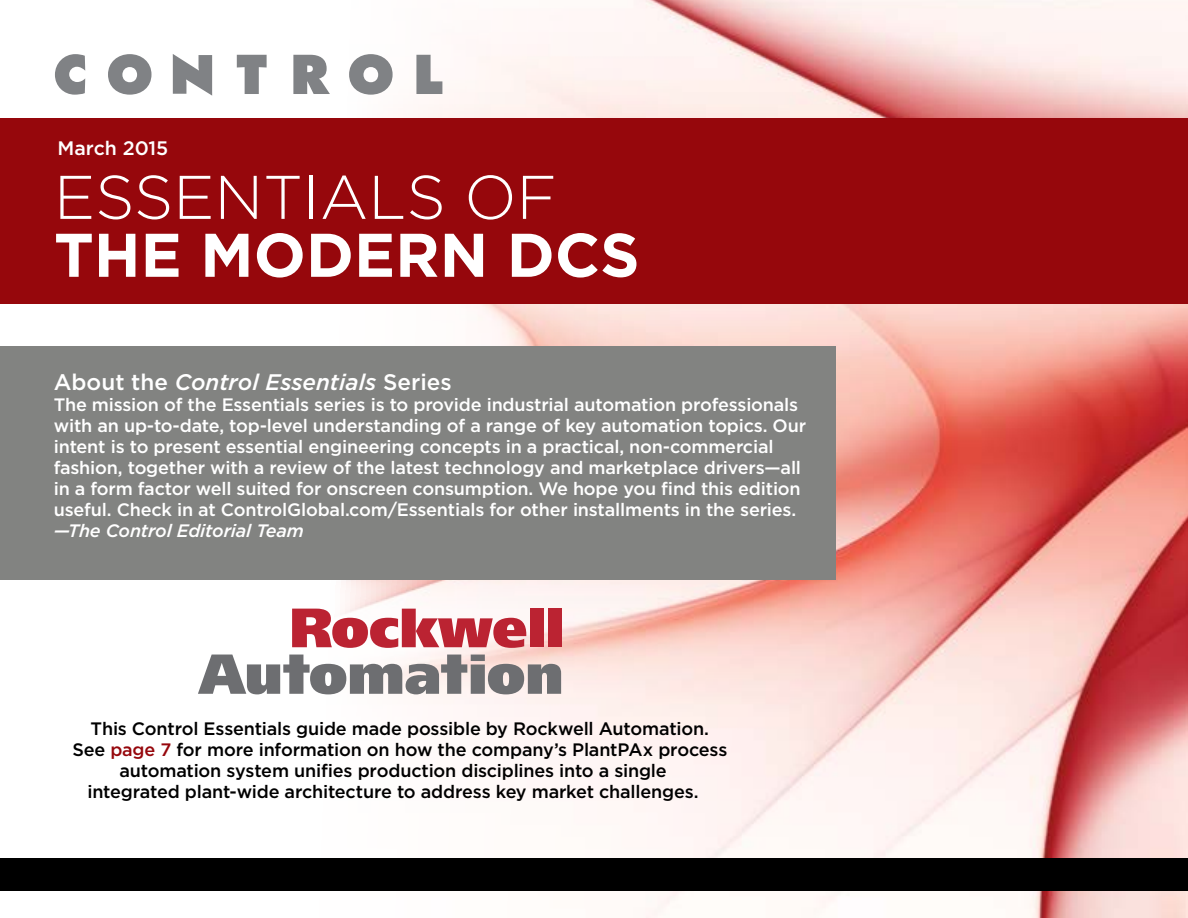
<style>
.page{position:relative;width:1188px;height:918px;background:#fff}
.page>*{position:absolute;margin:0;border:0;box-sizing:border-box;transform-origin:0 0}
.t1{font:300 61.5px "Gotham";color:#fff}
.t2{font:700 61.5px "Gotham";color:#fff}
.t3{font:italic 500 22.5px "Gotham";color:#fff}
.t4{font:500 19.5px "Gotham";letter-spacing:-.005em;color:#fff}
.t5{font:500 18px/21px "Gotham";letter-spacing:-.01em;color:#fff}
.t6{font:500 18px "Gotham";letter-spacing:-.01em;color:#000}
.t7{font:italic 500 18px "Gotham";letter-spacing:-.01em;color:#fff}
.s1{font-style:normal}
.s2{color:#96070c}
</style>
<div class="page">
<img style="left:0;top:0;width:1188px;height:918px">
<svg style="left:55px;top:54px;width:30px;height:41px"></svg>
<svg style="left:108px;top:54px;width:44px;height:41px"></svg>
<svg style="left:237px;top:55px;width:30px;height:39px"></svg>
<svg style="left:293px;top:55px;width:37px;height:39px"></svg>
<svg style="left:349px;top:54px;width:44px;height:41px"></svg>
<svg style="left:416px;top:55px;width:26px;height:39px"></svg>
<svg style="left:173px;top:54px;width:39px;height:42px"></svg>
<div style="left:0;top:346px;width:836px;height:234px;background:#828381"></div>
<div style="left:0;top:118px;width:1188px;height:185px;background:#96070c"></div>
<div style="left:0;top:858px;width:1188px;height:33px;background:#000"></div>
<svg style="left:198px;top:655px;width:363px;height:39px"></svg>
<svg style="left:292px;top:609px;width:234px;height:39px"></svg>
<div style="left:530px;top:609px;width:13px;height:38px;background:#bb2332"></div>
<div style="left:548px;top:609px;width:13px;height:38px;background:#bb2332"></div>
<p class="t4" style="left:57px;top:135px;width:113px">March 2015</p>
<h1 class="t1" style="left:54px;top:158px;width:504px">ESSENTIALS OF</h1>
<h1 class="t2" style="left:54px;top:214px;width:587px">THE MODERN DCS</h1>
<p class="t3" style="left:54px;top:367px;width:399px"><span class="s1">About the</span> Control Essentials <span class="s1">Series</span></p>
<p class="t5" style="left:54px;top:394px;width:754px">The mission of the Essentials series is to provide industrial automation professionals with an up-to-date, top-level understanding of a range of key automation topics. Our intent is to present essential engineering concepts in a practical, non-commercial fashion, together with a review of the latest technology and marketplace drivers—all in a form factor well suited for onscreen consumption. We hope you find this edition useful. Check in at ControlGlobal.com/Essentials for other installments in the series.</p>
<p class="t7" style="left:54px;top:519px;width:252px">—The Control Editorial Team</p>
<p class="t6" style="left:91px;top:717px;width:620px">This Control Essentials guide made possible by Rockwell Automation.</p>
<p class="t6" style="left:72px;top:738px;width:656px">See <span class="s2">page 7</span> for more information on how the company’s PlantPAx process</p>
<p class="t6" style="left:119px;top:759px;width:549px">automation system unifies production disciplines into a single</p>
<p class="t6" style="left:88px;top:780px;width:613px">integrated plant-wide architecture to address key market challenges.</p>
</div>
